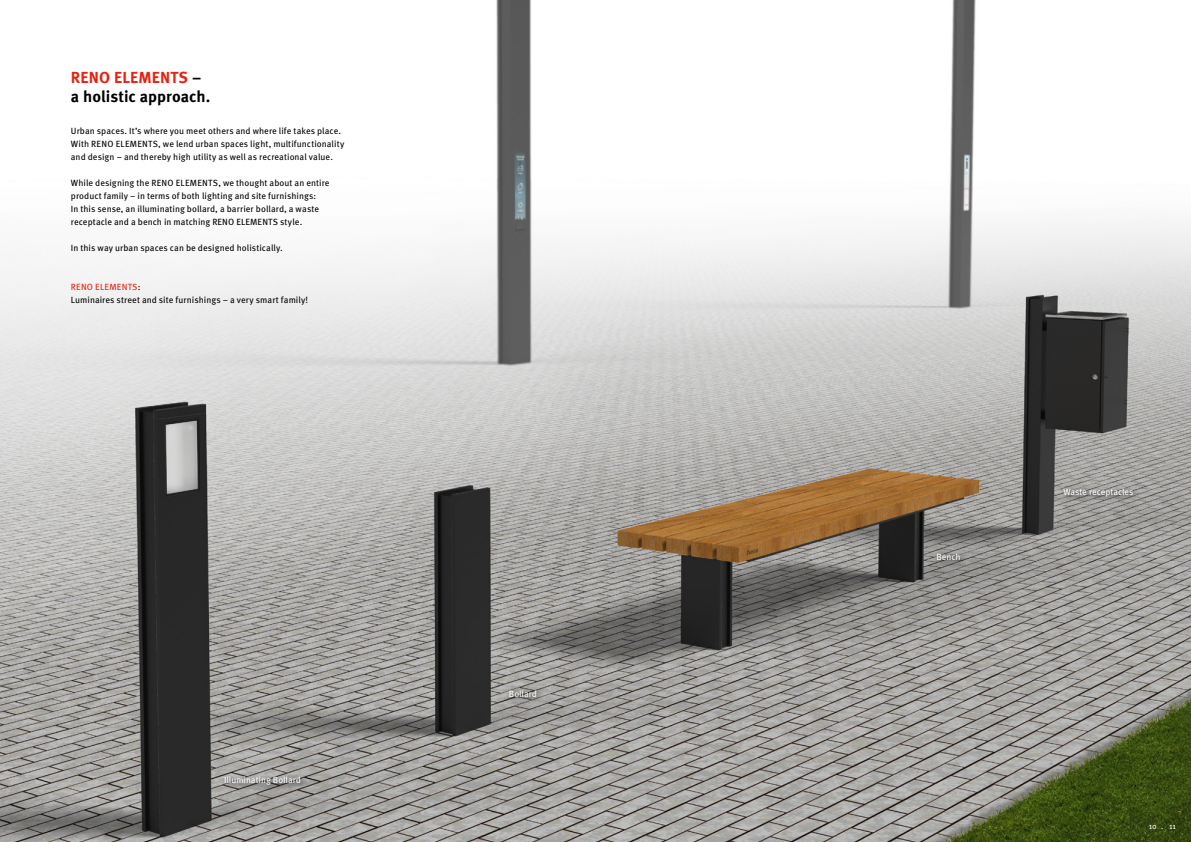
<style>
.page{position:relative;width:1191px;height:842px;background:#fff}
.page>*{position:absolute;margin:0;border:0;box-sizing:border-box;transform-origin:0 0}
.t1{font:700 16px/19.2px "Meta Pro";letter-spacing:.005em;color:#000}
.t2{font:9px/13px "Meta Pro";letter-spacing:.005em;color:#000}
.t3{font:9px "Meta Pro";letter-spacing:-.005em;color:#fff}
.t4{font:8px "Meta Pro";color:#fff}
.s1{color:#e42313}
</style>
<div class="page">
<img style="left:0;top:0;width:1191px;height:842px">
<div style="left:934px;top:550px;width:33px;height:17px;background:#000;opacity:.75"></div>
<div style="left:1060px;top:485px;width:80px;height:18px;background:#000;opacity:.75"></div>
<div style="left:506px;top:687px;width:37px;height:17px;background:#000;opacity:.75"></div>
<div style="left:221px;top:773px;width:87px;height:19px;background:#000;opacity:.75"></div>
<h1 class="t1" style="left:71px;top:68px;width:141px"><span class="s1">RENO ELEMENTS</span> – a holistic approach.</h1>
<p class="t2" style="left:71px;top:125px;width:275px">Urban spaces. It’s where you meet others and where life takes place.<br>With RENO ELEMENTS, we lend urban spaces light, multifunctionality and design – and thereby high utility as well as recreational value.</p>
<p class="t2" style="left:71px;top:177px;width:260px">While designing the RENO ELEMENTS, we thought about an entire product family – in terms of both lighting and site furnishings:<br>In this sense, an illuminating bollard, a barrier bollard, a waste receptacle and a bench in matching RENO ELEMENTS style.</p>
<p class="t2" style="left:71px;top:242px;width:213px">In this way urban spaces can be designed holistically.</p>
<p class="t2" style="left:71px;top:281px;width:239px"><span class="s1">RENO ELEMENTS</span>:<br>Luminaires street and site furnishings – a very smart family!</p>
<p class="t3" style="left:224px;top:774px;width:78px">Illuminating Bollard</p>
<p class="t3" style="left:509px;top:688px;width:29px">Bollard</p>
<p class="t3" style="left:936px;top:551px;width:26px">Bench</p>
<p class="t3" style="left:1063px;top:486px;width:72px">Waste receptacles</p>
<p class="t4" style="left:1148px;top:821px;width:29px">10 . 11</p>
</div>
